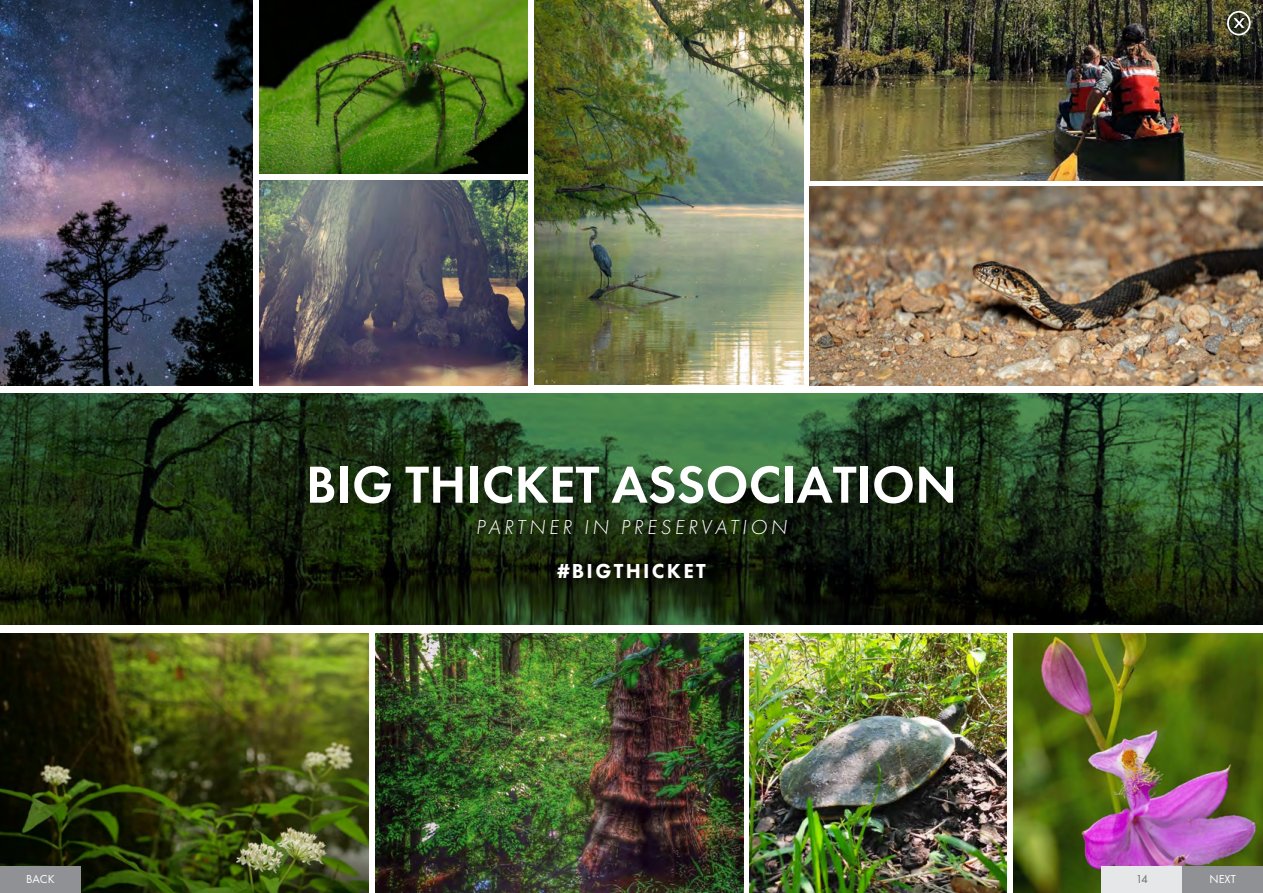
<style>
.page{position:relative;width:1263px;height:893px;background:#fff}
.page>*{position:absolute;margin:0;border:0;box-sizing:border-box;transform-origin:0 0}
.t1{font:600 54px "Futura PT";color:#fff}
.t2{font:italic 300 21px "Futura PT";letter-spacing:.17em;color:#fff}
.t3{font:800 21px "Futura PT";letter-spacing:.11em;color:#fff}
.t4{font:12px "Futura PT";letter-spacing:.01em;color:#fff}
.t5{font:12px "Futura PT";color:#6d6e71}
</style>
<div class="page">
<svg style="left:0;top:393px;width:1263px;height:232px;background:#1e3519"></svg>
<img style="left:750px;top:633px;width:256px;height:260px">
<img style="left:1013px;top:633px;width:250px;height:260px">
<img style="left:0;top:633px;width:368px;height:260px">
<img style="left:534px;top:0;width:269px;height:385px">
<img style="left:260px;top:0;width:267px;height:173px">
<img style="left:811px;top:0;width:452px;height:180px">
<img style="left:810px;top:187px;width:453px;height:198px">
<img style="left:260px;top:180px;width:267px;height:205px">
<img style="left:0;top:0;width:253px;height:385px">
<div style="left:306px;top:462px;width:663px;height:58px;background:#000;opacity:.46"></div>
<div style="left:473px;top:515px;width:332px;height:37px;background:#000;opacity:.46"></div>
<div style="left:553px;top:559px;width:171px;height:39px;background:#000;opacity:.46"></div>
<div style="left:1102px;top:866px;width:161px;height:27px;background:#e6e7e8"></div>
<div style="left:0;top:866px;width:81px;height:27px;background:#8f9194"></div>
<div style="left:1182px;top:866px;width:81px;height:27px;background:#8f9194"></div>
<div style="left:1222px;top:6px;width:34px;height:35px;background:#000;opacity:.3"></div>
<div style="left:1227px;top:11px;width:23px;height:24px;border:2px solid #fff;border-radius:50%"></div>
<svg style="left:1233px;top:18px;width:12px;height:10px"></svg>
<img style="left:375px;top:633px;width:368px;height:260px">
<p class="t1" style="left:306px;top:451px;width:653px">BIG THICKET ASSOCIATION</p>
<p class="t2" style="left:476px;top:515px;width:313px">PARTNER IN PRESERVATION</p>
<p class="t3" style="left:557px;top:558px;width:150px">#BIGTHICKET</p>
<p class="t4" style="left:26px;top:872px;width:30px">BACK</p>
<p class="t5" style="left:1136px;top:872px;width:14px">14</p>
<p class="t4" style="left:1209px;top:872px;width:28px">NEXT</p>
</div>
